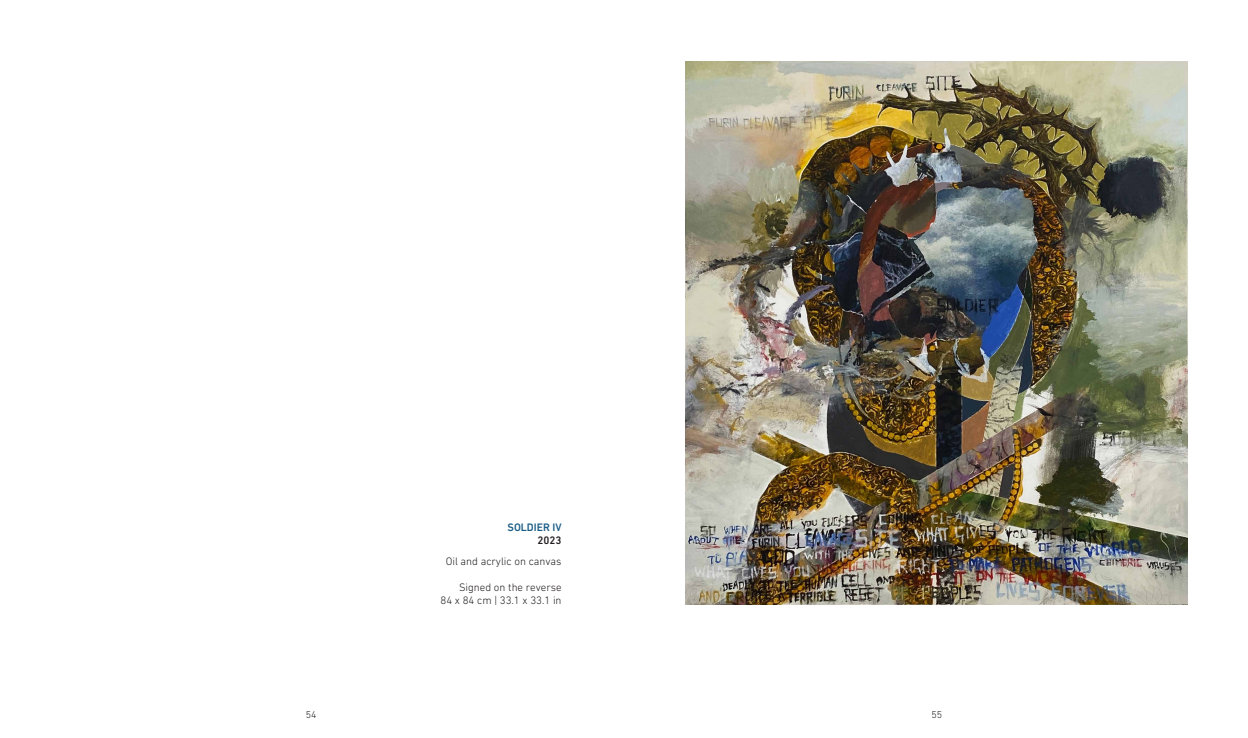
<style>
.page{position:relative;width:1248px;height:738px;background:#fff}
.page>*{position:absolute;margin:0;border:0;box-sizing:border-box;transform-origin:0 0}
.t1{font:300 11px "DIN Next LT Pro";color:#231f20}
.t2{font:500 11px "DIN Next LT Pro";color:#1a5d85}
.t3{font:500 11px "DIN Next LT Pro";color:#231f20}
.t4{font:300 10px "DIN Next LT Pro";color:#231f20}
</style>
<div class="page">
<img style="left:685px;top:62px;width:501px;height:542px">
<p class="t2" style="left:507px;top:520px;width:56px">SOLDIER IV</p>
<p class="t3" style="left:537px;top:533px;width:26px">2023</p>
<p class="t1" style="left:445px;top:554px;width:117px">Oil and acrylic on canvas</p>
<p class="t1" style="left:459px;top:580px;width:104px">Signed on the reverse</p>
<p class="t1" style="left:440px;top:593px;width:122px">84 x 84 cm | 33.1 x 33.1 in</p>
<p class="t4" style="left:306px;top:708px;width:12px">54</p>
<p class="t4" style="left:931px;top:708px;width:12px">55</p>
</div>
